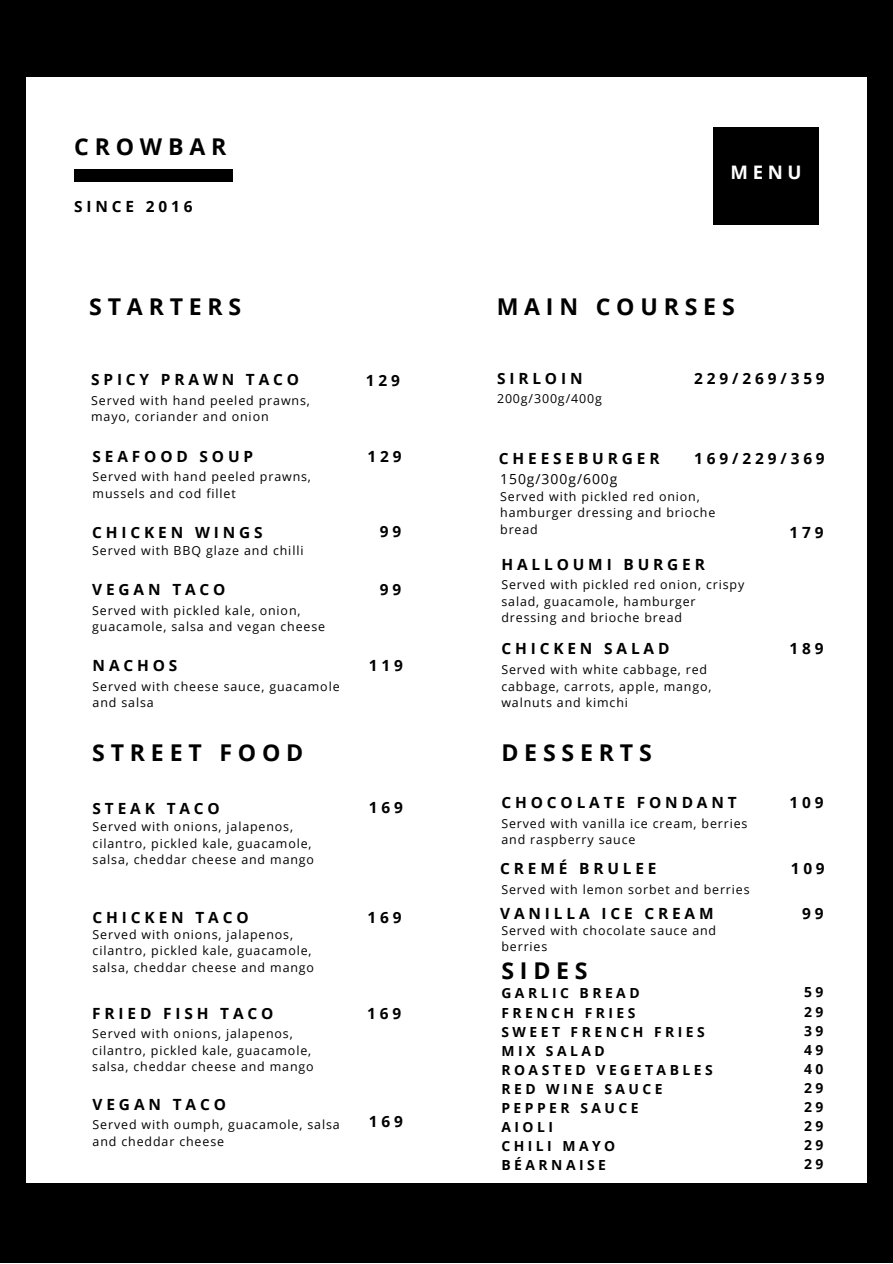
<style>
.page{position:relative;width:893px;height:1264px;background:#fff}
.page>*{position:absolute;margin:0;border:0;box-sizing:border-box;transform-origin:0 0}
.t1{font:700 23.1px "Open Sans";letter-spacing:.25em;color:#000}
.t2{font:700 18.6px "Open Sans";color:#fff}
.t3{font:700 15.45px "Open Sans";letter-spacing:.25em;color:#000}
.t4{font:700 13.95px/19px "Open Sans";letter-spacing:.25em;color:#000}
.t5{font:13.95px "Open Sans";letter-spacing:.07em;color:#000}
.t6{font:12.45px/16.5px "Open Sans";letter-spacing:.07em;color:#000}
</style>
<div class="page">
<div style="left:0;top:0;width:892px;height:1262px;background:#000"></div>
<div style="left:26px;top:77px;width:840px;height:1105px;background:#fff"></div>
<div style="left:713px;top:127px;width:105px;height:98px;background:#000"></div>
<div style="left:74px;top:170px;width:159px;height:12px;background:#000"></div>
<h1 class="t1" style="left:74px;top:130px;width:154px">CROWBAR</h1>
<p class="t3" style="left:74px;top:195px;width:120px">SINCE 2016</p>
<h2 class="t2" style="left:730px;top:159px;width:73px">MENU</h2>
<h1 class="t1" style="left:89px;top:291px;width:154px">STARTERS</h1>
<h1 class="t1" style="left:496px;top:291px;width:239px">MAIN COURSES</h1>
<p class="t3" style="left:91px;top:369px;width:209px">SPICY PRAWN TACO</p>
<p class="t6" style="left:91px;top:391px;width:220px">Served with hand peeled prawns, mayo, coriander and onion</p>
<p class="t3" style="left:93px;top:445px;width:162px">SEAFOOD SOUP</p>
<p class="t6" style="left:93px;top:468px;width:220px">Served with hand peeled prawns, mussels and cod fillet</p>
<p class="t3" style="left:92px;top:521px;width:172px">CHICKEN WINGS</p>
<p class="t6" style="left:92px;top:541px;width:213px">Served with BBQ glaze and chilli</p>
<p class="t3" style="left:92px;top:578px;width:135px">VEGAN TACO</p>
<p class="t6" style="left:92px;top:601px;width:234px">Served with pickled kale, onion, guacamole, salsa and vegan cheese</p>
<p class="t3" style="left:366px;top:369px;width:36px">129</p>
<p class="t3" style="left:367px;top:446px;width:36px">129</p>
<p class="t3" style="left:379px;top:520px;width:23px">9 9</p>
<p class="t3" style="left:379px;top:578px;width:23px">9 9</p>
<p class="t3" style="left:93px;top:654px;width:86px">NACHOS</p>
<p class="t3" style="left:369px;top:654px;width:36px">119</p>
<p class="t6" style="left:93px;top:677px;width:248px">Served with cheese sauce, guacamole and salsa</p>
<p class="t3" style="left:497px;top:368px;width:87px">SIRLOIN</p>
<p class="t6" style="left:497px;top:390px;width:106px">200g/300g/400g</p>
<p class="t3" style="left:694px;top:368px;width:132px">229/269/359</p>
<p class="t3" style="left:499px;top:447px;width:162px">CHEESEBURGER</p>
<p class="t5" style="left:500px;top:469px;width:119px">150g/300g/600g</p>
<p class="t6" style="left:500px;top:487px;width:217px">Served with pickled red onion, hamburger dressing and brioche bread</p>
<p class="t3" style="left:694px;top:447px;width:132px">169/229/369</p>
<p class="t3" style="left:789px;top:521px;width:36px">179</p>
<p class="t3" style="left:501px;top:554px;width:205px">HALLOUMI BURGER</p>
<p class="t6" style="left:501px;top:576px;width:244px">Served with pickled red onion, crispy salad, guacamole, hamburger dressing and brioche bread</p>
<p class="t3" style="left:501px;top:638px;width:169px">CHICKEN SALAD</p>
<p class="t6" style="left:501px;top:661px;width:211px">Served with white cabbage, red cabbage, carrots, apple, mango, walnuts and kimchi</p>
<p class="t3" style="left:789px;top:638px;width:36px">189</p>
<h1 class="t1" style="left:92px;top:736px;width:212px">STREET FOOD</h1>
<h1 class="t1" style="left:501px;top:736px;width:152px">DESSERTS</h1>
<p class="t3" style="left:93px;top:797px;width:129px">STEAK TACO</p>
<p class="t6" style="left:93px;top:818px;width:223px">Served with onions, jalapenos, cilantro, pickled kale, guacamole, salsa, cheddar cheese and mango</p>
<p class="t3" style="left:369px;top:796px;width:36px">169</p>
<p class="t3" style="left:93px;top:906px;width:157px">CHICKEN TACO</p>
<p class="t3" style="left:367px;top:906px;width:36px">169</p>
<p class="t6" style="left:93px;top:925px;width:223px">Served with onions, jalapenos, cilantro, pickled kale, guacamole, salsa, cheddar cheese and mango</p>
<p class="t3" style="left:92px;top:1002px;width:183px">FRIED FISH TACO</p>
<p class="t6" style="left:92px;top:1025px;width:223px">Served with onions, jalapenos, cilantro, pickled kale, guacamole, salsa, cheddar cheese and mango</p>
<p class="t3" style="left:93px;top:1092px;width:135px">VEGAN TACO</p>
<p class="t6" style="left:93px;top:1116px;width:248px">Served with oumph, guacamole, salsa and cheddar cheese</p>
<p class="t3" style="left:367px;top:1002px;width:36px">169</p>
<p class="t3" style="left:369px;top:1110px;width:36px">169</p>
<p class="t3" style="left:501px;top:791px;width:237px">CHOCOLATE FONDANT</p>
<p class="t6" style="left:501px;top:814px;width:247px">Served with vanilla ice cream, berries and raspberry sauce</p>
<p class="t3" style="left:500px;top:857px;width:158px">CREMÉ BRULEE</p>
<p class="t6" style="left:501px;top:880px;width:250px">Served with lemon sorbet and berries</p>
<p class="t3" style="left:500px;top:902px;width:215px">VANILLA ICE CREAM</p>
<p class="t6" style="left:501px;top:921px;width:216px">Served with chocolate sauce and berries</p>
<h1 class="t1" style="left:501px;top:953px;width:88px">SIDES</h1>
<p class="t4" style="left:501px;top:983px;width:213px">GARLIC BREAD<br>FRENCH FRIES<br>SWEET FRENCH FRIES<br>MIX SALAD<br>ROASTED VEGETABLES<br>RED WINE SAUCE<br>PEPPER SAUCE<br>AIOLI<br>CHILI MAYO<br>BÉARNAISE</p>
<p class="t3" style="left:789px;top:791px;width:36px">109</p>
<p class="t3" style="left:790px;top:857px;width:36px">109</p>
<p class="t3" style="left:802px;top:902px;width:23px">9 9</p>
<p class="t4" style="left:804px;top:982px;width:21px;text-align:justify">5 9<br>2 9<br>3 9<br>4 9<br>4 0<br>2 9<br>2 9<br>2 9<br>2 9<br>2 9</p>
</div>
